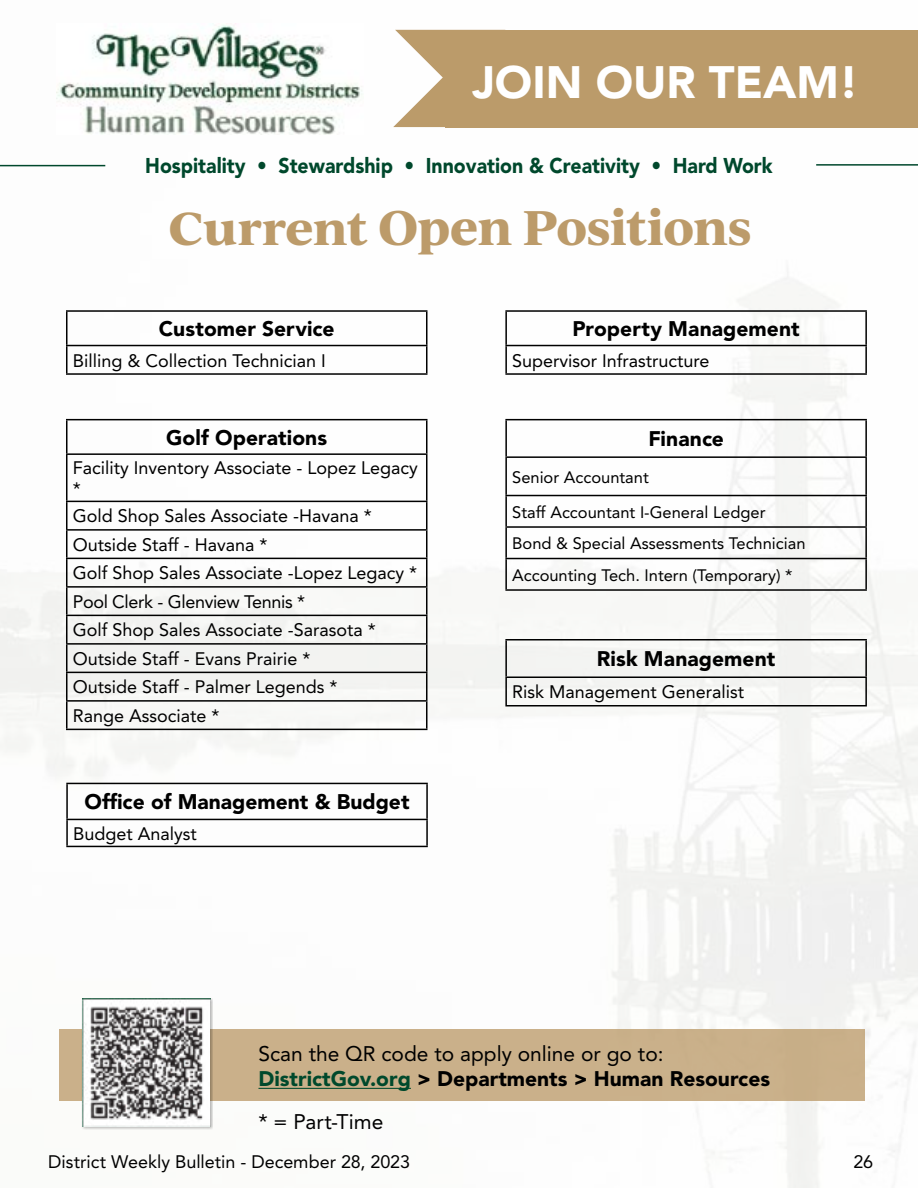
<style>
.page{position:relative;width:918px;height:1188px;background:#fff}
.page>*{position:absolute;margin:0;border:0;box-sizing:border-box;transform-origin:0 0}
.t1{font:700 46.5px "Ivy Journal";letter-spacing:-.02em;color:#bc9b6a}
.t2{font:900 45px "Avenir";color:#fff}
.t3{font:900 21.3px "Avenir LT Std";color:#00482c;scale:.92 1}
.t4{font:900 21px "Avenir LT Std";color:#000}
.t5{font:21px/25.2px "Avenir LT Std";color:#000}
.t6{font:18px/28.5px "Avenir LT Std";color:#000}
.t7{font:16.5px/35px "Avenir LT Std";color:#000}
.s1{font-size:44.25px}
.s2{font-weight:900;color:#00492c}
.s3{font-weight:900}
</style>
<div class="page">
<img style="left:1px;top:29px;width:916px;height:1159px">
<div style="left:446px;top:30px;width:472px;height:97px;background:#bb9b6a"></div>
<img style="left:57px;top:23px;width:306px;height:111px">
<svg style="left:393px;top:30px;width:53px;height:97px"></svg>
<hr style="left:0;top:165px;width:105px;height:1px;background:#00482c">
<hr style="left:816px;top:164px;width:102px;height:2px;background:#00482c">
<div style="left:59px;top:1029px;width:806px;height:72px;background:#cab08a"></div>
<div style="left:81px;top:998px;width:132px;height:132px;background:#000;opacity:.29"></div>
<img style="left:82px;top:999px;width:128px;height:127px">
<hr style="left:258px;top:1088px;width:153px;height:1px;background:#00492c">
<hr style="left:505px;top:346px;width:2px;height:27px;background:#000">
<hr style="left:865px;top:346px;width:2px;height:27px;background:#000">
<hr style="left:505px;top:373px;width:362px;height:2px;background:#000">
<hr style="left:505px;top:310px;width:362px;height:2px;background:#000">
<hr style="left:505px;top:312px;width:2px;height:33px;background:#000">
<hr style="left:865px;top:312px;width:2px;height:33px;background:#000">
<hr style="left:505px;top:345px;width:362px;height:1px;background:#000">
<hr style="left:66px;top:783px;width:362px;height:1px;background:#000">
<hr style="left:66px;top:784px;width:2px;height:35px;background:#000">
<hr style="left:426px;top:784px;width:2px;height:35px;background:#000">
<hr style="left:66px;top:819px;width:362px;height:1px;background:#000">
<hr style="left:66px;top:820px;width:2px;height:26px;background:#000">
<hr style="left:426px;top:820px;width:2px;height:26px;background:#000">
<hr style="left:66px;top:846px;width:362px;height:1px;background:#000">
<hr style="left:505px;top:419px;width:362px;height:1px;background:#000">
<hr style="left:505px;top:420px;width:2px;height:36px;background:#000">
<hr style="left:865px;top:420px;width:2px;height:36px;background:#000">
<hr style="left:505px;top:456px;width:362px;height:2px;background:#000">
<hr style="left:505px;top:458px;width:2px;height:37px;background:#000">
<hr style="left:865px;top:458px;width:2px;height:37px;background:#000">
<hr style="left:505px;top:495px;width:362px;height:1px;background:#000">
<hr style="left:505px;top:496px;width:2px;height:30px;background:#000">
<hr style="left:865px;top:496px;width:2px;height:30px;background:#000">
<hr style="left:505px;top:526px;width:362px;height:2px;background:#000">
<hr style="left:505px;top:528px;width:2px;height:30px;background:#000">
<hr style="left:865px;top:528px;width:2px;height:30px;background:#000">
<hr style="left:505px;top:558px;width:362px;height:1px;background:#000">
<hr style="left:505px;top:559px;width:2px;height:30px;background:#000">
<hr style="left:865px;top:559px;width:2px;height:30px;background:#000">
<hr style="left:505px;top:589px;width:362px;height:2px;background:#000">
<svg style="left:66px;top:346px;width:1px;height:27px"></svg>
<svg style="left:426px;top:346px;width:1px;height:27px"></svg>
<hr style="left:66px;top:373px;width:361px;height:2px;background:#000">
<hr style="left:66px;top:310px;width:361px;height:2px;background:#000">
<hr style="left:66px;top:312px;width:1px;height:33px;background:#000">
<hr style="left:426px;top:312px;width:1px;height:33px;background:#000">
<hr style="left:66px;top:345px;width:361px;height:1px;background:#000">
<hr style="left:505px;top:639px;width:362px;height:1px;background:#000">
<hr style="left:505px;top:640px;width:2px;height:36px;background:#000">
<hr style="left:865px;top:640px;width:2px;height:36px;background:#000">
<hr style="left:505px;top:676px;width:362px;height:2px;background:#000">
<hr style="left:505px;top:678px;width:2px;height:27px;background:#000">
<hr style="left:865px;top:678px;width:2px;height:27px;background:#000">
<hr style="left:505px;top:705px;width:362px;height:1px;background:#000">
<hr style="left:66px;top:419px;width:361px;height:1px;background:#000">
<hr style="left:66px;top:420px;width:1px;height:33px;background:#000">
<hr style="left:426px;top:420px;width:1px;height:33px;background:#000">
<hr style="left:66px;top:453px;width:361px;height:2px;background:#000">
<hr style="left:66px;top:455px;width:1px;height:46px;background:#000">
<hr style="left:426px;top:455px;width:1px;height:46px;background:#000">
<hr style="left:66px;top:501px;width:361px;height:1px;background:#000">
<hr style="left:66px;top:529px;width:361px;height:2px;background:#000">
<hr style="left:66px;top:558px;width:361px;height:1px;background:#000">
<hr style="left:66px;top:586px;width:361px;height:2px;background:#000">
<hr style="left:66px;top:615px;width:361px;height:1px;background:#000">
<hr style="left:66px;top:643px;width:361px;height:2px;background:#000">
<hr style="left:66px;top:672px;width:361px;height:1px;background:#000">
<hr style="left:66px;top:700px;width:361px;height:2px;background:#000">
<svg style="left:66px;top:502px;width:1px;height:227px"></svg>
<svg style="left:426px;top:502px;width:1px;height:227px"></svg>
<hr style="left:66px;top:729px;width:361px;height:1px;background:#000">
<h2 class="t2" style="left:472px;top:50px;width:388px">JOIN OUR TEAM!</h2>
<p class="t3" style="left:145px;top:153px;width:684px">Hospitality • Stewardship • Innovation &amp; Creativity • Hard Work</p>
<h1 class="t1" style="left:169px;top:193px;width:584px"><span class="s1">Current</span> Open Positions</h1>
<p class="t4" style="left:159px;top:316px;width:177px">Customer Service</p>
<p class="t6" style="left:73px;top:346px;width:255px">Billing &amp; Collection Technician I</p>
<p class="t4" style="left:166px;top:425px;width:162px">Golf Operations</p>
<p class="t6" style="left:73px;top:457px;width:347px;line-height:21.6px">Facility Inventory Associate - Lopez Legacy *</p>
<p class="t6" style="left:73px;top:502px;width:346px">Gold Shop Sales Associate -Havana *<br>Outside Staff - Havana *<br>Golf Shop Sales Associate -Lopez Legacy *<br>Pool Clerk - Glenview Tennis *<br>Golf Shop Sales Associate -Sarasota *<br>Outside Staff - Evans Prairie *<br>Outside Staff - Palmer Legends *<br>Range Associate *</p>
<p class="t4" style="left:85px;top:789px;width:327px">Office of Management &amp; Budget</p>
<p class="t6" style="left:73px;top:819px;width:125px">Budget Analyst</p>
<p class="t4" style="left:573px;top:316px;width:229px">Property Management</p>
<p class="t6" style="left:512px;top:346px;width:199px">Supervisor Infrastructure</p>
<p class="t4" style="left:648px;top:426px;width:77px">Finance</p>
<p class="t7" style="left:512px;top:460px;width:255px">Senior Accountant<br>Staff Accountant I-General Ledger</p>
<p class="t7" style="left:512px;top:528px;width:295px;line-height:31.5px">Bond &amp; Special Assessments Technician<br>Accounting Tech. Intern (Temporary) *</p>
<p class="t4" style="left:597px;top:646px;width:180px">Risk Management</p>
<p class="t6" style="left:512px;top:678px;width:234px">Risk Management Generalist</p>
<p class="t5" style="left:258px;top:1041px;width:513px">Scan the QR code to apply online or go to:<br><span class="s2">DistrictGov.org</span> <span class="s3">&gt; Departments &gt; Human Resources</span></p>
<p class="t5" style="left:258px;top:1109px;width:126px">* = Part-Time</p>
<p class="t6" style="left:48px;top:1147px;width:363px">District Weekly Bulletin - December 28, 2023</p>
<p class="t6" style="left:853px;top:1147px;width:21px">26</p>
</div>
